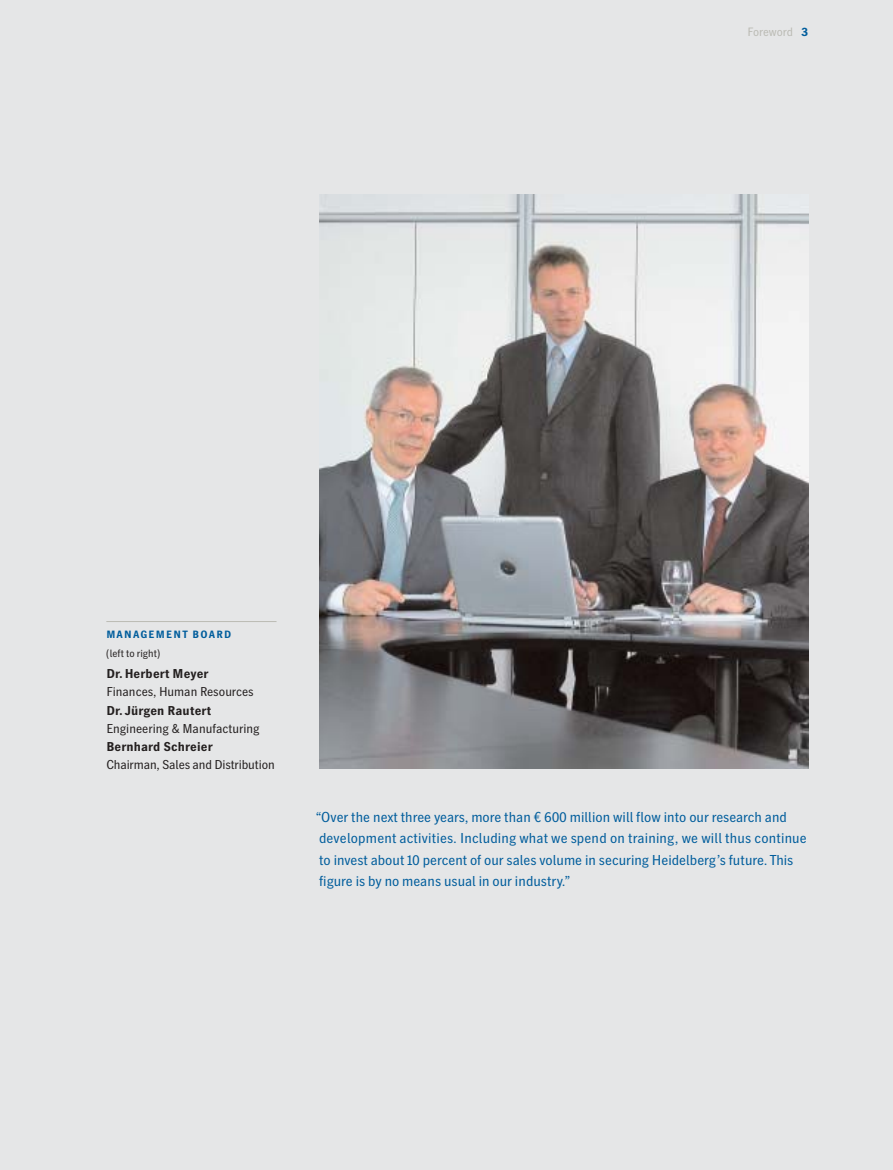
<style>
.page{position:relative;width:893px;height:1170px;background:#fff}
.page>*{position:absolute;margin:0;border:0;box-sizing:border-box;transform-origin:0 0}
.t1{font:14.25px/21.3px "Heidelberg Gothic Prop";color:#005d9c}
.t2{font:12.75px "Heidelberg Gothic Prop";color:#231f1f}
.t3{font:700 12.75px "Heidelberg Gothic Prop";letter-spacing:.005em;color:#231f1f}
.t4{font:12px "Heidelberg Gothic Prop";letter-spacing:-.005em;color:#bbbbb4}
.t5{font:700 10.5px "Heidelberg Gothic Prop";letter-spacing:.12em;color:#005d9c}
.t6{font:10.5px "Heidelberg Gothic Prop";letter-spacing:.005em;color:#231f1f}
.s1{font-weight:700;color:#005d9c}
</style>
<div class="page">
<div style="left:0;top:1px;width:892px;height:1169px;background:#e5e6e7"></div>
<img style="left:319px;top:195px;width:489px;height:574px">
<hr style="left:106px;top:621px;width:170px;height:1px;background:#bbbbb4">
<p class="t4" style="left:747px;top:27px;width:62px">Foreword <span class="s1">3</span></p>
<p class="t5" style="left:106px;top:631px;width:126px">MANAGEMENT BOARD</p>
<p class="t6" style="left:106px;top:650px;width:56px">(left to right)</p>
<p class="t3" style="left:106px;top:669px;width:104px">Dr. Herbert Meyer</p>
<p class="t2" style="left:106px;top:687px;width:149px">Finances, Human Resources</p>
<p class="t3" style="left:106px;top:705px;width:106px">Dr. Jürgen Rautert</p>
<p class="t2" style="left:106px;top:724px;width:155px">Engineering &amp; Manufacturing</p>
<p class="t3" style="left:106px;top:742px;width:108px">Bernhard Schreier</p>
<p class="t2" style="left:106px;top:760px;width:170px">Chairman, Sales and Distribution</p>
<p class="t1" style="left:316px;top:808px;width:492px">“Over the next three years, more than € 600 million will flow into our research and development activities. Including what we spend on training, we will thus continue to invest about 10 percent of our sales volume in securing Heidelberg’s future. This figure is by no means usual in our industry.”</p>
</div>
